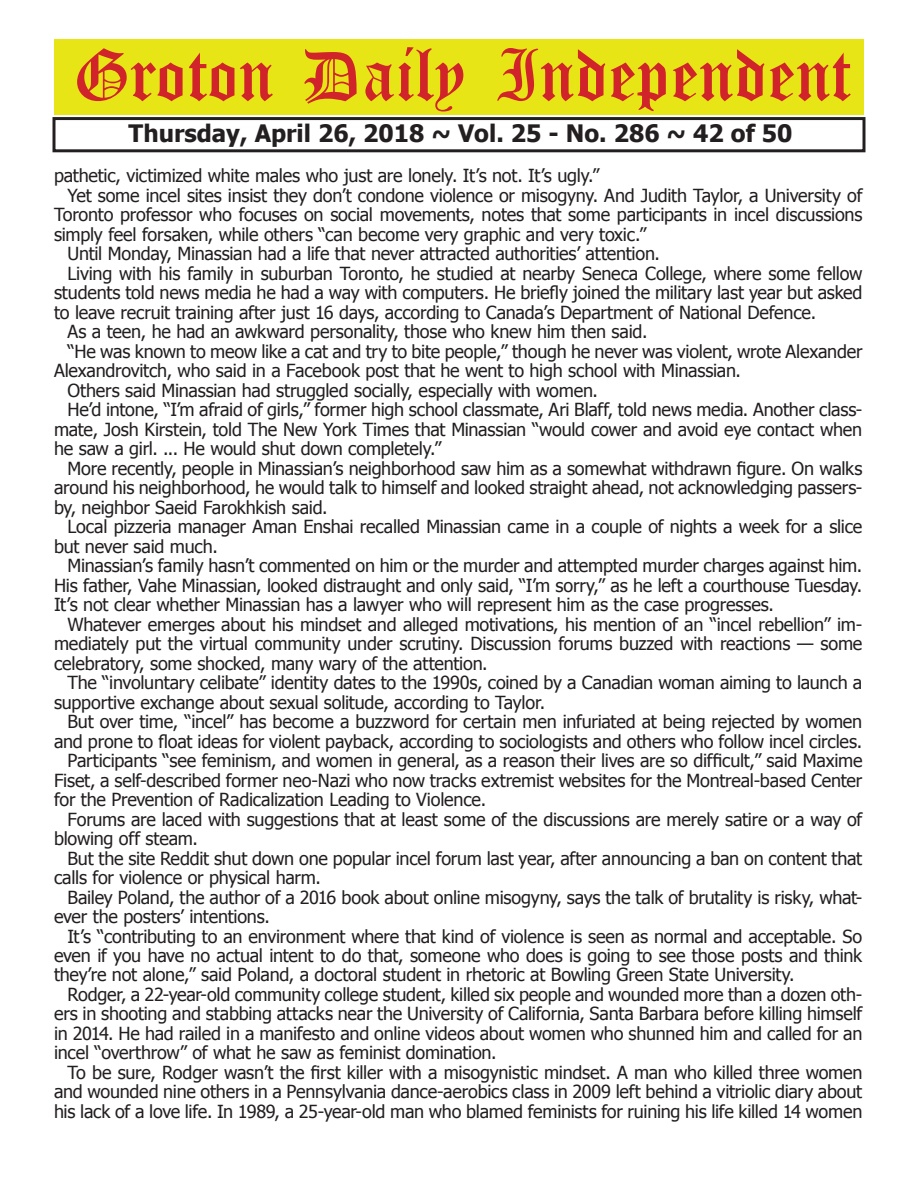
<style>
.page{position:relative;width:918px;height:1188px;background:#fff}
.page>*{position:absolute;margin:0;border:0;box-sizing:border-box;transform-origin:0 0}
.t1{font:54px "Old English Five";color:#d1232a}
.t2{font:700 24px "Tahoma";color:#231f20}
.t3{font:18px "Tahoma";letter-spacing:-.015em;color:#231f20}
</style>
<div class="page">
<div style="left:52px;top:117px;width:814px;height:35px;border:3px solid #231f20"></div>
<div style="left:54px;top:40px;width:810px;height:75px;background:#e7e515"></div>
<h1 class="t1" style="left:73px;top:50px;width:779px">Groton Daily Independent</h1>
<h2 class="t2" style="left:129px;top:116px;width:665px">Thursday, April 26, 2018 ~ Vol. 25 - No. 286 ~ 42 of 50</h2>
<p class="t3" style="left:54px;top:164px;width:547px">pathetic, victimized white males who just are lonely. It’s not. It’s ugly.”</p>
<p class="t3" style="left:68px;top:183px;width:796px">Yet some incel sites insist they don’t condone violence or misogyny. And Judith Taylor, a University of</p>
<p class="t3" style="left:54px;top:203px;width:810px">Toronto professor who focuses on social movements, notes that some participants in incel discussions</p>
<p class="t3" style="left:54px;top:222px;width:594px">simply feel forsaken, while others “can become very graphic and very toxic.”</p>
<p class="t3" style="left:68px;top:242px;width:594px">Until Monday, Minassian had a life that never attracted authorities’ attention.</p>
<p class="t3" style="left:68px;top:261px;width:796px">Living with his family in suburban Toronto, he studied at nearby Seneca College, where some fellow</p>
<p class="t3" style="left:54px;top:281px;width:810px">students told news media he had a way with computers. He briefly joined the military last year but asked</p>
<p class="t3" style="left:54px;top:300px;width:764px">to leave recruit training after just 16 days, according to Canada’s Department of National Defence.</p>
<p class="t3" style="left:68px;top:320px;width:581px">As a teen, he had an awkward personality, those who knew him then said.</p>
<p class="t3" style="left:68px;top:339px;width:797px">“He was known to meow like a cat and try to bite people,” though he never was violent, wrote Alexander</p>
<p class="t3" style="left:54px;top:359px;width:689px">Alexandrovitch, who said in a Facebook post that he went to high school with Minassian.</p>
<p class="t3" style="left:68px;top:378px;width:532px">Others said Minassian had struggled socially, especially with women.</p>
<p class="t3" style="left:68px;top:398px;width:796px">He’d intone, “I’m afraid of girls,” former high school classmate, Ari Blaff, told news media. Another class-</p>
<p class="t3" style="left:54px;top:417px;width:810px">mate, Josh Kirstein, told The New York Times that Minassian “would cower and avoid eye contact when</p>
<p class="t3" style="left:54px;top:437px;width:389px">he saw a girl. ... He would shut down completely.”</p>
<p class="t3" style="left:68px;top:456px;width:796px">More recently, people in Minassian’s neighborhood saw him as a somewhat withdrawn figure. On walks</p>
<p class="t3" style="left:54px;top:476px;width:810px">around his neighborhood, he would talk to himself and looked straight ahead, not acknowledging passers-</p>
<p class="t3" style="left:54px;top:495px;width:275px">by, neighbor Saeid Farokhkish said.</p>
<p class="t3" style="left:68px;top:515px;width:796px">Local pizzeria manager Aman Enshai recalled Minassian came in a couple of nights a week for a slice</p>
<p class="t3" style="left:54px;top:534px;width:165px">but never said much.</p>
<p class="t3" style="left:68px;top:554px;width:796px">Minassian’s family hasn’t commented on him or the murder and attempted murder charges against him.</p>
<p class="t3" style="left:54px;top:573px;width:810px">His father, Vahe Minassian, looked distraught and only said, “I’m sorry,” as he left a courthouse Tuesday.</p>
<p class="t3" style="left:54px;top:592px;width:722px">It’s not clear whether Minassian has a lawyer who will represent him as the case progresses.</p>
<p class="t3" style="left:68px;top:612px;width:796px">Whatever emerges about his mindset and alleged motivations, his mention of an “incel rebellion” im-</p>
<p class="t3" style="left:54px;top:631px;width:810px">mediately put the virtual community under scrutiny. Discussion forums buzzed with reactions — some</p>
<p class="t3" style="left:54px;top:651px;width:435px">celebratory, some shocked, many wary of the attention.</p>
<p class="t3" style="left:68px;top:670px;width:796px">The “involuntary celibate” identity dates to the 1990s, coined by a Canadian woman aiming to launch a</p>
<p class="t3" style="left:54px;top:690px;width:493px">supportive exchange about sexual solitude, according to Taylor.</p>
<p class="t3" style="left:68px;top:709px;width:796px">But over time, “incel” has become a buzzword for certain men infuriated at being rejected by women</p>
<p class="t3" style="left:54px;top:729px;width:810px">and prone to float ideas for violent payback, according to sociologists and others who follow incel circles.</p>
<p class="t3" style="left:68px;top:748px;width:797px">Participants “see feminism, and women in general, as a reason their lives are so difficult,” said Maxime</p>
<p class="t3" style="left:54px;top:768px;width:810px">Fiset, a self-described former neo-Nazi who now tracks extremist websites for the Montreal-based Center</p>
<p class="t3" style="left:54px;top:787px;width:434px">for the Prevention of Radicalization Leading to Violence.</p>
<p class="t3" style="left:68px;top:807px;width:796px">Forums are laced with suggestions that at least some of the discussions are merely satire or a way of</p>
<p class="t3" style="left:54px;top:826px;width:145px">blowing off steam.</p>
<p class="t3" style="left:68px;top:846px;width:796px">But the site Reddit shut down one popular incel forum last year, after announcing a ban on content that</p>
<p class="t3" style="left:54px;top:865px;width:268px">calls for violence or physical harm.</p>
<p class="t3" style="left:68px;top:885px;width:796px">Bailey Poland, the author of a 2016 book about online misogyny, says the talk of brutality is risky, what-</p>
<p class="t3" style="left:54px;top:904px;width:217px">ever the posters’ intentions.</p>
<p class="t3" style="left:68px;top:924px;width:796px">It’s “contributing to an environment where that kind of violence is seen as normal and acceptable. So</p>
<p class="t3" style="left:54px;top:943px;width:810px">even if you have no actual intent to do that, someone who does is going to see those posts and think</p>
<p class="t3" style="left:54px;top:963px;width:742px">they’re not alone,” said Poland, a doctoral student in rhetoric at Bowling Green State University.</p>
<p class="t3" style="left:68px;top:982px;width:796px">Rodger, a 22-year-old community college student, killed six people and wounded more than a dozen oth-</p>
<p class="t3" style="left:54px;top:1002px;width:810px">ers in shooting and stabbing attacks near the University of California, Santa Barbara before killing himself</p>
<p class="t3" style="left:54px;top:1021px;width:810px">in 2014. He had railed in a manifesto and online videos about women who shunned him and called for an</p>
<p class="t3" style="left:54px;top:1041px;width:444px">incel “overthrow” of what he saw as feminist domination.</p>
<p class="t3" style="left:68px;top:1060px;width:797px">To be sure, Rodger wasn’t the first killer with a misogynistic mindset. A man who killed three women</p>
<p class="t3" style="left:54px;top:1080px;width:810px">and wounded nine others in a Pennsylvania dance-aerobics class in 2009 left behind a vitriolic diary about</p>
<p class="t3" style="left:54px;top:1099px;width:810px">his lack of a love life. In 1989, a 25-year-old man who blamed feminists for ruining his life killed 14 women</p>
</div>
